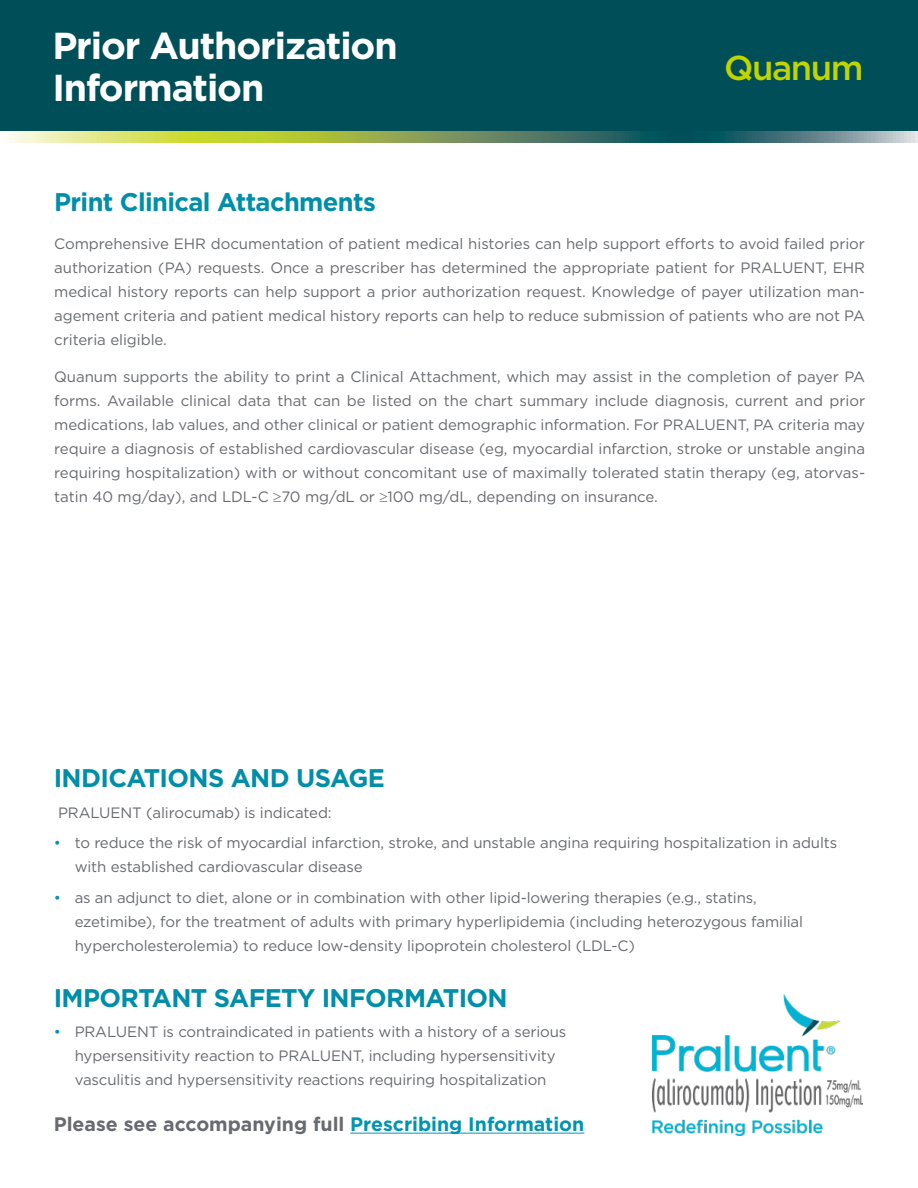
<style>
.page{position:relative;width:918px;height:1188px;background:#fff}
.page>*{position:absolute;margin:0;border:0;box-sizing:border-box;transform-origin:0 0}
.t1{font:700 37.5px/42px "Gotham";letter-spacing:-.03em;color:#fff}
.t2{font:500 34.5px "Gotham";letter-spacing:-.04em;color:#c0d400}
.t3{font:700 25.5px "Gotham";letter-spacing:-.025em;color:#008ea8}
.t4{font:700 19.5px "Gotham";color:#676a6f}
.t5{font:15px/24px "Gotham";letter-spacing:-.01em;color:#676a6f}
.s1{color:#0095af}
</style>
<div class="page">
<div style="left:0;top:0;width:918px;height:135px;background:#004f58"></div>
<svg style="left:0;top:132px;width:918px;height:11px;background:#86a46c"></svg>
<img style="left:652px;top:995px;width:211px;height:141px">
<hr style="left:350px;top:1133px;width:234px;height:1px;background:#0095af">
<h1 class="t1" style="left:52px;top:25px;width:347px">Prior Authorization<br>Information</h1>
<h2 class="t2" style="left:724px;top:45px;width:141px">Quanum</h2>
<h3 class="t3" style="left:54px;top:185px;width:323px">Print Clinical Attachments</h3>
<p class="t5" style="left:54px;top:231px;width:812px;text-align:justify">Comprehensive EHR documentation of patient medical histories can help support efforts to avoid failed prior authorization (PA) requests. Once a prescriber has determined the appropriate patient for PRALUENT, EHR medical history reports can help support a prior authorization request. Knowledge of payer utilization man&shy;agement criteria and patient medical history reports can help to reduce submission of patients who are not PA criteria eligible.</p>
<p class="t5" style="left:54px;top:365px;width:812px;text-align:justify">Quanum supports the ability to print a Clinical Attachment, which may assist in the completion of payer PA forms. Available clinical data that can be listed on the chart summary include diagnosis, current and prior medications, lab values, and other clinical or patient demographic information. For PRALUENT, PA criteria may require a diagnosis of established cardiovascular disease (eg, myocardial infarction, stroke or unstable angina requiring hospitalization) with or without concomitant use of maximally tolerated statin therapy (eg, atorvas&shy;tatin 40 mg/day), and LDL-C ≥70 mg/dL or ≥100 mg/dL, depending on insurance.</p>
<h3 class="t3" style="left:54px;top:761px;width:333px">INDICATIONS AND USAGE</h3>
<p class="t5" style="left:58px;top:800px;width:275px">PRALUENT (alirocumab) is indicated:</p>
<p class="t5" style="left:75px;top:831px;width:764px;text-indent:-21px"><span class="s1">•</span> to reduce the risk of myocardial infarction, stroke, and unstable angina requiring hospitalization in adults with established cardiovascular disease</p>
<p class="t5" style="left:75px;top:886px;width:730px;text-indent:-21px"><span class="s1">•</span> as an adjunct to diet, alone or in combination with other lipid-lowering therapies (e.g., statins, ezetimibe), for the treatment of adults with primary hyperlipidemia (including heterozygous familial hypercholesterolemia) to reduce low-density lipoprotein cholesterol (LDL-C)</p>
<h3 class="t3" style="left:54px;top:981px;width:456px">IMPORTANT SAFETY INFORMATION</h3>
<p class="t5" style="left:75px;top:1020px;width:493px;text-indent:-21px"><span class="s1">•</span> PRALUENT is contraindicated in patients with a history of a serious hypersensitivity reaction to PRALUENT, including hypersensitivity vasculitis and hypersensitivity reactions requiring hospitalization</p>
<h3 class="t4" style="left:54px;top:1111px;width:532px">Please see accompanying full <span class="s1">Prescribing Information</span></h3>
</div>
